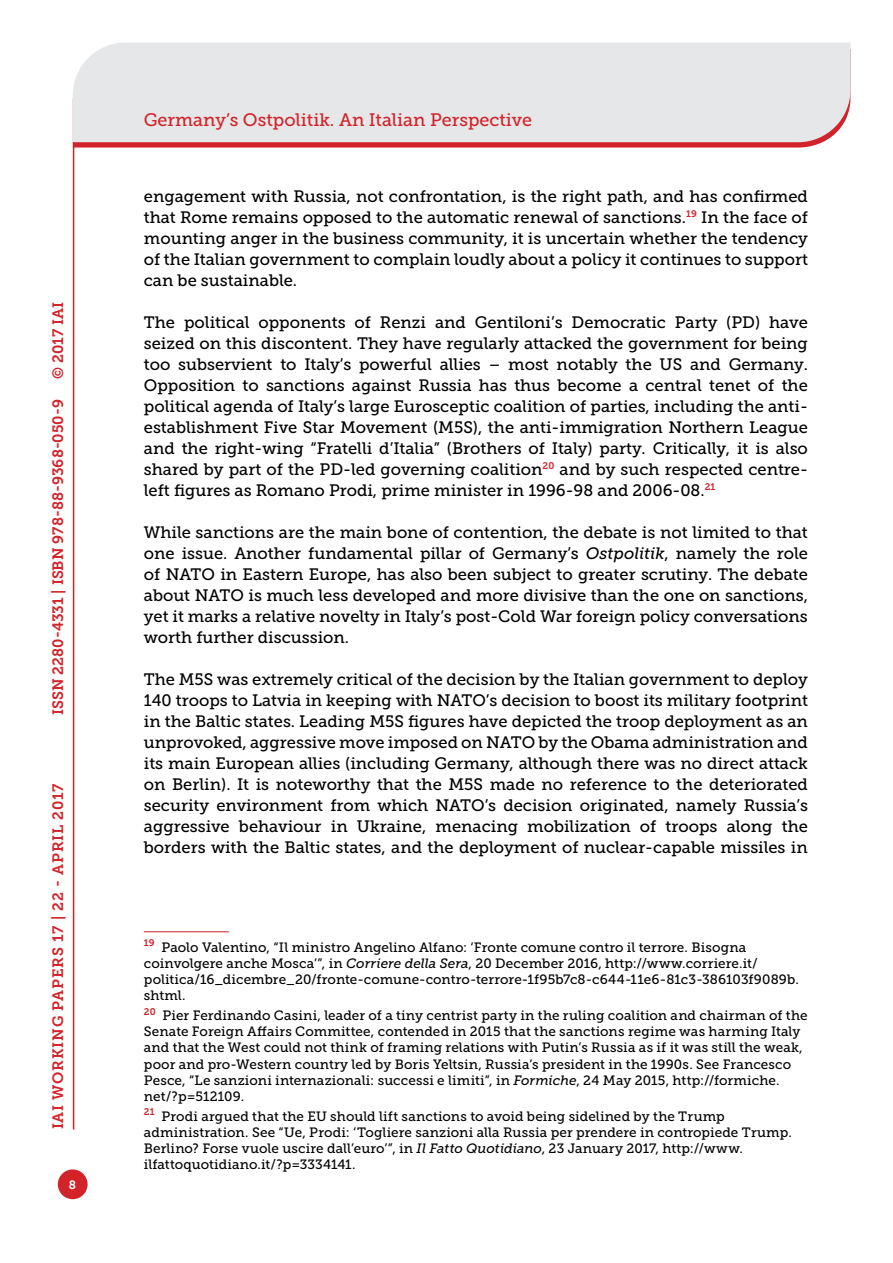
<style>
.page{position:relative;width:893px;height:1263px;background:#fff}
.page>*{position:absolute;margin:0;border:0;box-sizing:border-box;transform-origin:0 0}
.t1{font:18px "Museo Slab 500";color:#d2232a}
.t2{font:16.5px/21px "Museo Slab 500";color:#000;text-align:justify}
.t3{font:15px "Museo Slab 700";color:#d2232a}
.t4{font:15px "Museo Slab 700";letter-spacing:.05em;color:#d2232a}
.t5{font:13.5px/16.2px "Museo Slab 500";letter-spacing:.01em;color:#000}
.t6{font:12px "Museo Slab 700";color:#fff}
.s1{font-style:italic}
</style>
<div class="page">
<svg style="left:74px;top:142px;width:749px;height:6px;fill:#d2232a"></svg>
<div style="left:73px;top:43px;width:777px;height:99px;background:#e6e7e8"></div>
<div style="left:58px;top:1169px;width:30px;height:30px;background:#d2232a;border-radius:50%"></div>
<hr style="left:73px;top:142px;width:1px;height:987px;background:#d2232a">
<hr style="left:144px;top:931px;width:85px;height:1px;background:#d2232a">
<p class="t3" style="left:50px;top:379px;width:78px;rotate:-90deg">© 2017 IAI</p>
<p class="t3" style="left:49px;top:715px;width:317px;rotate:-90deg">ISSN 2280-4331 | ISBN 978-88-9368-050-9</p>
<p class="t4" style="left:50px;top:1129px;width:348px;rotate:-90deg">IAI WORKING PAPERS 17 | 22 - APRIL 2017</p>
<p class="t6" style="left:69px;top:1178px;width:9px">8</p>
<p class="t1" style="left:144px;top:110px;width:390px">Germany’s Ostpolitik. An Italian Perspective</p>
<p class="t2" style="left:144px;top:186px;width:666px">engagement with Russia, not confrontation, is the right path, and has confirmed that Rome remains opposed to the automatic renewal of sanctions.<sup>19</sup> In the face of mounting anger in the business community, it is uncertain whether the tendency of the Italian government to complain loudly about a policy it continues to support can be sustainable.</p>
<p class="t2" style="left:144px;top:312px;width:666px">The political opponents of Renzi and Gentiloni’s Democratic Party (PD) have seized on this discontent. They have regularly attacked the government for being too subservient to Italy’s powerful allies – most notably the US and Germany.<br>Opposition to sanctions against Russia has thus become a central tenet of the political agenda of Italy’s large Eurosceptic coalition of parties, including the anti&shy;establishment Five Star Movement (M5S), the anti-immigration Northern League and the right-wing “Fratelli d’Italia” (Brothers of Italy) party. Critically, it is also shared by part of the PD-led governing coalition<sup>20</sup> and by such respected centre&shy;left figures as Romano Prodi, prime minister in 1996-98 and 2006-08.<sup>21</sup></p>
<p class="t2" style="left:144px;top:522px;width:666px">While sanctions are the main bone of contention, the debate is not limited to that one issue. Another fundamental pillar of Germany’s <span class="s1">Ostpolitik</span>, namely the role of NATO in Eastern Europe, has also been subject to greater scrutiny. The debate about NATO is much less developed and more divisive than the one on sanctions, yet it marks a relative novelty in Italy’s post-Cold War foreign policy conversations worth further discussion.</p>
<p class="t2" style="left:144px;top:669px;width:666px">The M5S was extremely critical of the decision by the Italian government to deploy 140 troops to Latvia in keeping with NATO’s decision to boost its military footprint in the Baltic states. Leading M5S figures have depicted the troop deployment as an unprovoked, aggressive move imposed on NATO by the Obama administration and its main European allies (including Germany, although there was no direct attack on Berlin). It is noteworthy that the M5S made no reference to the deteriorated security environment from which NATO’s decision originated, namely Russia’s aggressive behaviour in Ukraine, menacing mobilization of troops along the borders with the Baltic states, and the deployment of nuclear-capable missiles in</p>
<p class="t5" style="left:144px;top:939px;width:656px"><sup>19</sup> Paolo Valentino, “Il ministro Angelino Alfano: ‘Fronte comune contro il terrore. Bisogna coinvolgere anche Mosca’”, in <span class="s1">Corriere della Sera</span>, 20 December 2016, http://www.corriere.it/ politica/16_dicembre_20/fronte-comune-contro-terrore-1f95b7c8-c644-11e6-81c3-386103f9089b. shtml.</p>
<p class="t5" style="left:144px;top:1007px;width:665px"><sup>20</sup> Pier Ferdinando Casini, leader of a tiny centrist party in the ruling coalition and chairman of the Senate Foreign Affairs Committee, contended in 2015 that the sanctions regime was harming Italy and that the West could not think of framing relations with Putin’s Russia as if it was still the weak, poor and pro-Western country led by Boris Yeltsin, Russia’s president in the 1990s. See Francesco Pesce, “Le sanzioni internazionali: successi e limiti”, in <span class="s1">Formiche</span>, 24 May 2015, http://formiche. net/?p=512109.</p>
<p class="t5" style="left:144px;top:1108px;width:649px"><sup>21</sup> Prodi argued that the EU should lift sanctions to avoid being sidelined by the Trump administration. See “Ue, Prodi: ‘Togliere sanzioni alla Russia per prendere in contropiede Trump.<br>Berlino? Forse vuole uscire dall’euro’”, in <span class="s1">Il Fatto Quotidiano</span>, 23 January 2017, http://www. ilfattoquotidiano.it/?p=3334141.</p>
</div>
